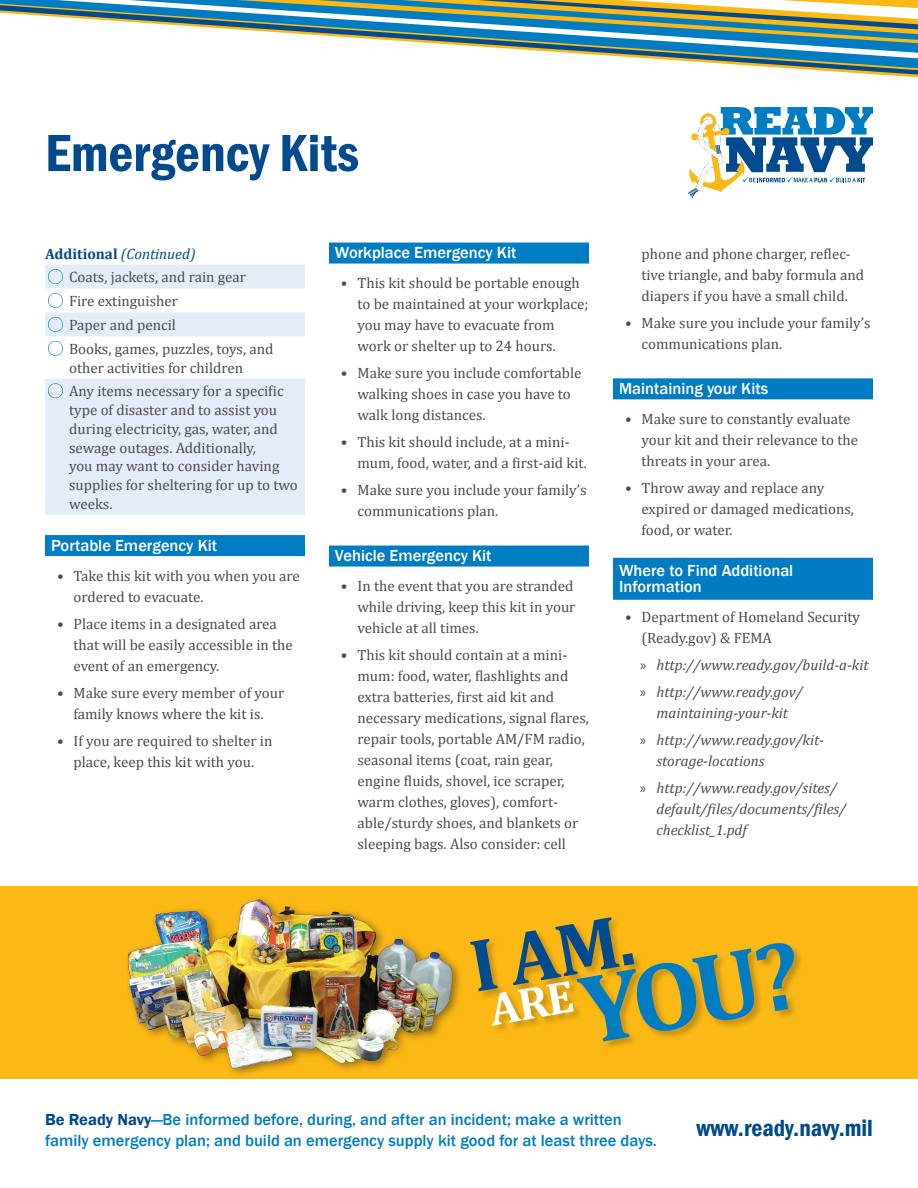
<style>
.page{position:relative;width:918px;height:1188px;background:#fff}
.page>*{position:absolute;margin:0;border:0;box-sizing:border-box;transform-origin:0 0}
.title_copy{font:600 condensed 54px "Franklin Gothic";color:#004a8d}
.website{font:600 condensed 24px "Franklin Gothic";color:#004a8d}
.head_L{font:500 16.5px/21px "Franklin Gothic";color:#007cc2}
.head_copy{font:500 16.5px "Franklin Gothic";color:#fff}
.head_copy_double{font:500 16.5px/16.5px "Franklin Gothic";color:#fff}
.body1_bold_intro{font:15px/21px "Cambria";color:#4b4c4d}
.t1{font:italic 15px/21px "Cambria";color:#4b4c4d}
.s1{font-weight:700;color:#004a8d}
.s2{font-style:italic;color:#004a8d}
.s3{font-family:"Myriad Pro";font-style:normal}
.s4{font-weight:600;color:#004a8d}
</style>
<div class="page">
<div style="left:0;top:887px;width:918px;height:192px;background:#fcb814"></div>
<div style="left:45px;top:535px;width:260px;height:21px;background:#007cc2"></div>
<svg style="left:45px;top:265px;width:260px;height:250px;fill:#e4ecf7"></svg>
<svg style="left:48px;top:269px;width:15px;height:15px"></svg>
<svg style="left:48px;top:293px;width:15px;height:15px"></svg>
<svg style="left:48px;top:317px;width:15px;height:15px"></svg>
<svg style="left:48px;top:341px;width:15px;height:15px"></svg>
<svg style="left:48px;top:383px;width:15px;height:15px"></svg>
<div style="left:329px;top:243px;width:260px;height:21px;background:#007cc2"></div>
<div style="left:329px;top:546px;width:260px;height:21px;background:#007cc2"></div>
<div style="left:613px;top:378px;width:260px;height:21px;background:#007cc2"></div>
<div style="left:613px;top:558px;width:260px;height:42px;background:#007cc2"></div>
<svg style="left:0;top:5px;width:918px;height:70px"></svg>
<svg style="left:237px;top:0;width:681px;height:43px"></svg>
<img style="left:127px;top:898px;width:329px;height:175px">
<div style="left:576px;top:943px;width:228px;height:108px;background:#231f20;opacity:.25"></div>
<svg style="left:470px;top:917px;width:324px;height:124px"></svg>
<svg style="left:688px;top:107px;width:185px;height:91px"></svg>
<p class="title_copy" style="left:45px;top:117px;width:316px">Emergency Kits</p>
<p class="body1_bold_intro" style="left:69px;top:241px;width:206px;line-height:23.9px;text-indent:-24px"><span class="s1">Additional</span> <span class="s2">(Continued)<br></span>Coats, jackets, and rain gear<br>Fire extinguisher<br>Paper and pencil<br>Books, games, puzzles, toys, and</p>
<p class="body1_bold_intro" style="left:69px;top:356px;width:216px;line-height:23.7px">other activities for children<br>Any items necessary for a specific</p>
<p class="body1_bold_intro" style="left:69px;top:401px;width:230px;line-height:18.8px">type of disaster and to assist you during electricity, gas, water, and sewage outages. Additionally,<br>you may want to consider having supplies for sheltering for up to two weeks.</p>
<p class="head_copy" style="left:51px;top:535px;width:168px">Portable Emergency Kit</p>
<p class="body1_bold_intro" style="left:74px;top:565px;width:228px;text-indent:-16px">• Take this kit with you when you are ordered to evacuate.</p>
<p class="body1_bold_intro" style="left:74px;top:613px;width:221px;text-indent:-16px">• Place items in a designated area that will be easily accessible in the event of an emergency.</p>
<p class="body1_bold_intro" style="left:57px;top:682px;width:229px;text-align:center">• Make sure every member of your family knows where the kit is.</p>
<p class="body1_bold_intro" style="left:57px;top:730px;width:217px;text-align:center">• If you are required to shelter in place, keep this kit with you.</p>
<p class="head_copy" style="left:335px;top:243px;width:183px">Workplace Emergency Kit</p>
<p class="body1_bold_intro" style="left:357px;top:273px;width:232px;text-indent:-16px">• This kit should be portable enough to be maintained at your workplace; you may have to evacuate from work or shelter up to 24 hours.</p>
<p class="body1_bold_intro" style="left:357px;top:363px;width:225px;text-indent:-16px">• Make sure you include comfortable walking shoes in case you have to walk long distances.</p>
<p class="body1_bold_intro" style="left:357px;top:432px;width:231px;text-indent:-16px">• This kit should include, at a mini&shy;mum, food, water, and a first-aid kit.</p>
<p class="body1_bold_intro" style="left:357px;top:480px;width:231px;text-indent:-16px">• Make sure you include your family’s communications plan.</p>
<p class="head_copy" style="left:335px;top:546px;width:158px">Vehicle Emergency Kit</p>
<p class="body1_bold_intro" style="left:357px;top:576px;width:220px;text-indent:-16px">• In the event that you are stranded while driving, keep this kit in your vehicle at all times.</p>
<p class="body1_bold_intro" style="left:357px;top:645px;width:233px;text-indent:-16px">• This kit should contain at a mini&shy;mum: food, water, flashlights and extra batteries, first aid kit and necessary medications, signal flares, repair tools, portable AM/FM radio, seasonal items (coat, rain gear, engine fluids, shovel, ice scraper, warm clothes, gloves), comfort&shy;able/sturdy shoes, and blankets or sleeping bags. Also consider: cell</p>
<p class="body1_bold_intro" style="left:642px;top:244px;width:224px">phone and phone charger, reflec&shy;tive triangle, and baby formula and diapers if you have a small child.</p>
<p class="body1_bold_intro" style="left:642px;top:313px;width:231px;text-indent:-16px">• Make sure you include your family’s communications plan.</p>
<p class="head_copy" style="left:619px;top:379px;width:151px">Maintaining your Kits</p>
<p class="body1_bold_intro" style="left:642px;top:409px;width:218px;text-indent:-16px">• Make sure to constantly evaluate your kit and their relevance to the threats in your area.</p>
<p class="body1_bold_intro" style="left:642px;top:478px;width:214px;text-indent:-16px">• Throw away and replace any expired or damaged medications, food, or water.</p>
<p class="head_copy_double" style="left:619px;top:562px;width:176px">Where to Find Additional<br>Information</p>
<p class="body1_bold_intro" style="left:642px;top:607px;width:220px;text-indent:-16px">• Department of Homeland Security (Ready.gov) &amp; FEMA</p>
<p class="t1" style="left:640px;top:654px;width:230px"><span class="s3">»</span> http://www.ready.gov/build-a-kit</p>
<p class="t1" style="left:640px;top:681px;width:164px;text-align:center"><span class="s3">»</span> http://www.ready.gov/ maintaining-your-kit</p>
<p class="t1" style="left:656px;top:729px;width:169px;text-indent:-16px"><span class="s3">»</span> http://www.ready.gov/kit&shy;storage-locations</p>
<p class="t1" style="left:656px;top:777px;width:191px;text-indent:-16px"><span class="s3">»</span> http://www.ready.gov/sites/ default/files/documents/files/ checklist_1.pdf</p>
<p class="head_L" style="left:45px;top:1109px;width:613px"><span class="s4">Be Ready Navy</span>—Be informed before, during, and after an incident; make a written family emergency plan; and build an emergency supply kit good for at least three days.</p>
<p class="website" style="left:697px;top:1112px;width:178px">www.ready.navy.mil</p>
</div>
